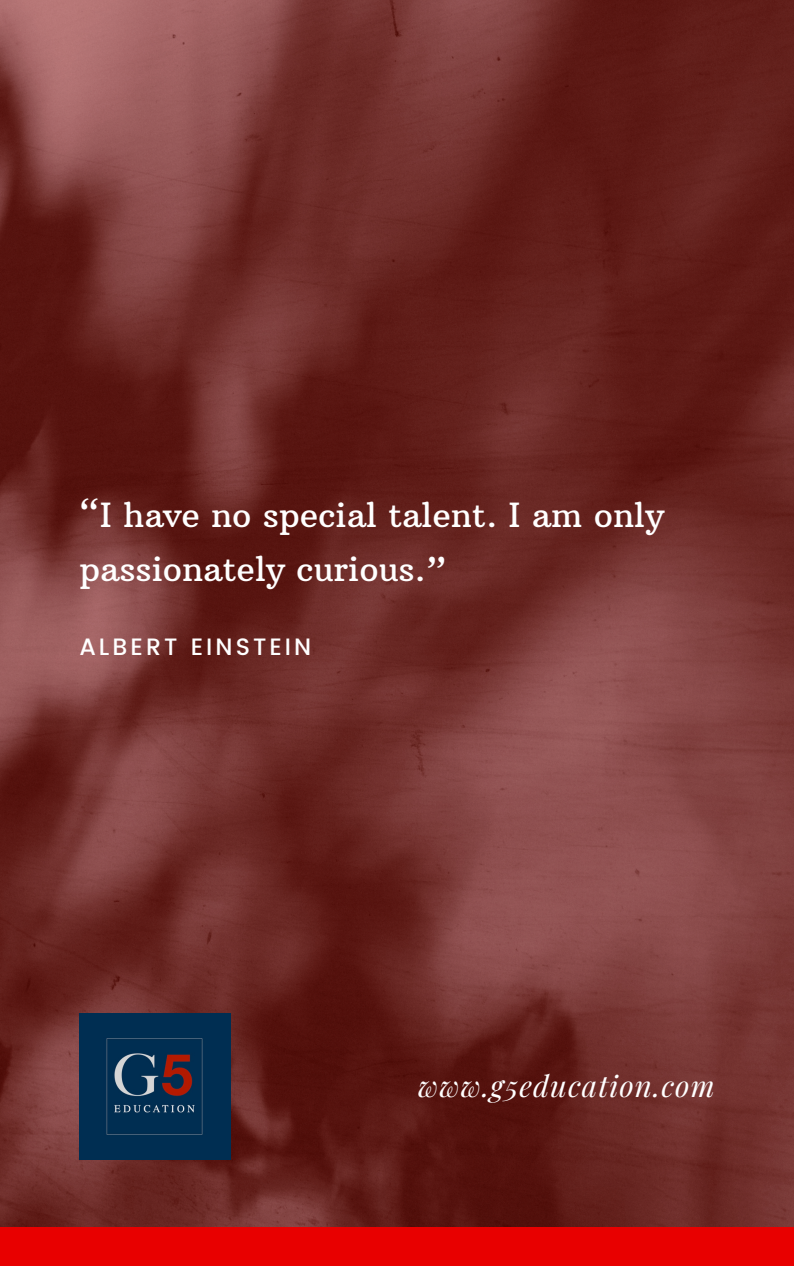
<style>
.page{position:relative;width:794px;height:1266px;background:#fff}
.page>*{position:absolute;margin:0;border:0;box-sizing:border-box;transform-origin:0 0}
.t1{font:33.9px/54px "Arbutus Slab";color:#fff}
.t2{font:italic 29.47px "Playfair Display";letter-spacing:.035em;color:#fff}
.t3{font:500 23.62px "Poppins";letter-spacing:.13em;color:#fff}
</style>
<div class="page">
<img style="left:0;top:0;width:793px;height:1227px">
<div style="left:0;top:1227px;width:793px;height:39px;background:#e80000"></div>
<img style="left:79px;top:1014px;width:152px;height:145px">
<p class="t1" style="left:79px;top:488px;width:586px">“I have no special talent. I am only passionately curious.”</p>
<h2 class="t3" style="left:79px;top:633px;width:233px">ALBERT EINSTEIN</h2>
<h1 class="t2" style="left:418px;top:1065px;width:297px">www.g5education.com</h1>
</div>
